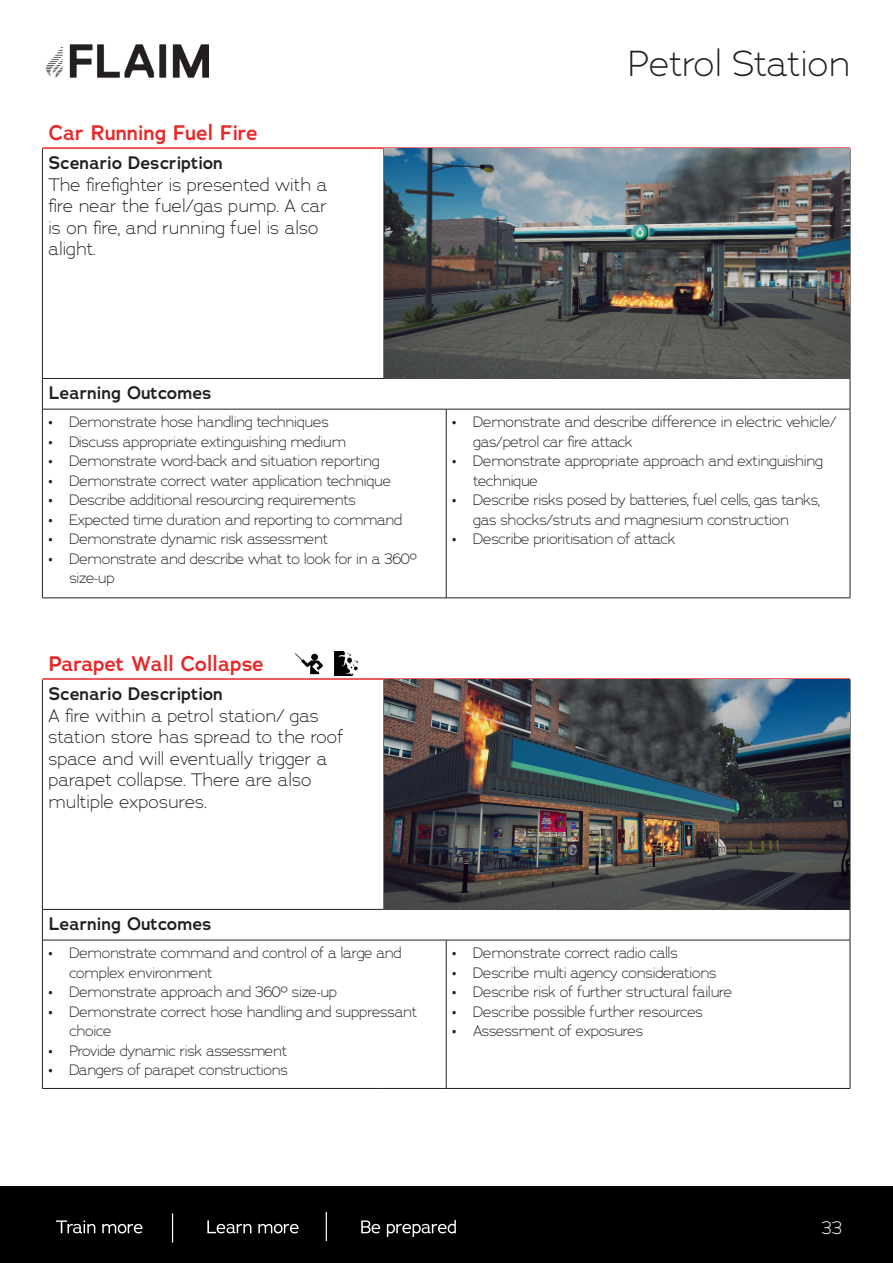
<style>
.page{position:relative;width:893px;height:1263px;background:#fff}
.page>*{position:absolute;margin:0;border:0;box-sizing:border-box;transform-origin:0 0}
.t1{font:300 36px "Adrianna";color:#231f20}
.t2{font:600 21px "Adrianna";color:#e82829}
.t3{font:300 18px/21.6px "Adrianna";color:#231f20}
.t4{font:600 18px "Adrianna";color:#231f20}
.t5{font:300 18px "Adrianna";color:#fff}
.t6{font:300 15px/19.5px "Adrianna";letter-spacing:-.025em;color:#231f20}
</style>
<div class="page">
<img style="left:47px;top:44px;width:161px;height:33px">
<hr style="left:42px;top:147px;width:342px;height:2px;background:#e82829">
<hr style="left:384px;top:147px;width:62px;height:2px;background:#e82829">
<hr style="left:446px;top:147px;width:404px;height:2px;background:#e82829">
<hr style="left:42px;top:149px;width:1px;height:229px;background:#231f20">
<hr style="left:850px;top:149px;width:1px;height:229px;background:#231f20">
<hr style="left:42px;top:378px;width:342px;height:1px;background:#231f20">
<hr style="left:42px;top:379px;width:1px;height:30px;background:#231f20">
<hr style="left:850px;top:379px;width:1px;height:30px;background:#231f20">
<hr style="left:42px;top:409px;width:342px;height:1px;background:#231f20">
<hr style="left:42px;top:409px;width:1px;height:189px;background:#231f20">
<hr style="left:384px;top:409px;width:62px;height:1px;background:#231f20">
<hr style="left:446px;top:409px;width:404px;height:1px;background:#231f20">
<hr style="left:446px;top:409px;width:1px;height:189px;background:#231f20">
<hr style="left:850px;top:409px;width:1px;height:189px;background:#231f20">
<hr style="left:42px;top:598px;width:342px;height:1px;background:#231f20">
<hr style="left:384px;top:598px;width:62px;height:1px;background:#231f20">
<hr style="left:446px;top:598px;width:404px;height:1px;background:#231f20">
<hr style="left:42px;top:678px;width:342px;height:2px;background:#e82829">
<hr style="left:384px;top:678px;width:62px;height:2px;background:#e82829">
<hr style="left:446px;top:678px;width:404px;height:2px;background:#e82829">
<hr style="left:42px;top:680px;width:1px;height:229px;background:#231f20">
<hr style="left:850px;top:680px;width:1px;height:229px;background:#231f20">
<hr style="left:42px;top:909px;width:342px;height:1px;background:#231f20">
<hr style="left:42px;top:909px;width:1px;height:31px;background:#231f20">
<hr style="left:850px;top:909px;width:1px;height:31px;background:#231f20">
<hr style="left:42px;top:940px;width:342px;height:1px;background:#231f20">
<hr style="left:42px;top:940px;width:1px;height:148px;background:#231f20">
<hr style="left:384px;top:940px;width:62px;height:1px;background:#231f20">
<hr style="left:446px;top:940px;width:404px;height:1px;background:#231f20">
<hr style="left:446px;top:940px;width:1px;height:148px;background:#231f20">
<hr style="left:850px;top:940px;width:1px;height:148px;background:#231f20">
<hr style="left:42px;top:1088px;width:342px;height:1px;background:#231f20">
<hr style="left:384px;top:1088px;width:62px;height:1px;background:#231f20">
<hr style="left:446px;top:1088px;width:404px;height:1px;background:#231f20">
<img style="left:384px;top:149px;width:466px;height:230px">
<img style="left:384px;top:680px;width:466px;height:230px">
<img style="left:335px;top:651px;width:22px;height:24px">
<img style="left:293px;top:653px;width:31px;height:26px">
<div style="left:0;top:1186px;width:893px;height:77px;background:#000"></div>
<svg style="left:207px;top:1220px;width:44px;height:13px"></svg>
<svg style="left:258px;top:1224px;width:41px;height:9px"></svg>
<svg style="left:361px;top:1220px;width:19px;height:13px"></svg>
<svg style="left:387px;top:1220px;width:69px;height:17px"></svg>
<svg style="left:56px;top:1220px;width:39px;height:13px"></svg>
<svg style="left:102px;top:1224px;width:40px;height:9px"></svg>
<svg style="left:172px;top:1213px;width:1px;height:29px"></svg>
<svg style="left:326px;top:1212px;width:1px;height:29px"></svg>
<p class="t2" style="left:48px;top:119px;width:211px">Car Running Fuel Fire</p>
<p class="t4" style="left:48px;top:151px;width:176px">Scenario Description</p>
<p class="t3" style="left:48px;top:173px;width:280px">The firefighter is presented with a</p>
<p class="t3" style="left:48px;top:195px;width:280px">fire near the fuel/gas pump. A car</p>
<p class="t3" style="left:48px;top:216px;width:272px">is on fire, and running fuel is also</p>
<p class="t3" style="left:48px;top:238px;width:49px">alight.</p>
<p class="t1" style="left:628px;top:41px;width:224px">Petrol Station</p>
<p class="t4" style="left:48px;top:381px;width:165px">Learning Outcomes</p>
<p class="t6" style="left:48px;top:412px;width:282px">• Demonstrate hose handling techniques</p>
<p class="t6" style="left:48px;top:431px;width:299px">• Discuss appropriate extinguishing medium</p>
<p class="t6" style="left:48px;top:451px;width:333px">• Demonstrate word-back and situation reporting</p>
<p class="t6" style="left:48px;top:470px;width:344px">• Demonstrate correct water application technique</p>
<p class="t6" style="left:48px;top:490px;width:309px">• Describe additional resourcing requirements</p>
<p class="t6" style="left:48px;top:509px;width:356px">• Expected time duration and reporting to command</p>
<p class="t6" style="left:48px;top:529px;width:281px">• Demonstrate dynamic risk assessment</p>
<p class="t6" style="left:69px;top:548px;width:349px;text-indent:-21px">• Demonstrate and describe what to look for in a 360º size-up</p>
<p class="t2" style="left:48px;top:650px;width:217px">Parapet Wall Collapse</p>
<p class="t4" style="left:48px;top:682px;width:176px">Scenario Description</p>
<p class="t3" style="left:48px;top:704px;width:297px">A fire within a petrol station/ gas station store has spread to the roof space and will eventually trigger a parapet collapse. There are also multiple exposures.</p>
<p class="t6" style="left:473px;top:412px;width:365px;text-indent:-21px">• Demonstrate and describe difference in electric vehicle/ gas/petrol car fire attack</p>
<p class="t6" style="left:473px;top:451px;width:351px;text-indent:-21px">• Demonstrate appropriate approach and extinguishing technique</p>
<p class="t6" style="left:473px;top:490px;width:348px;text-indent:-21px">• Describe risks posed by batteries, fuel cells, gas tanks, gas shocks/struts and magnesium construction</p>
<p class="t6" style="left:452px;top:529px;width:225px">• Describe prioritisation of attack</p>
<p class="t4" style="left:48px;top:912px;width:165px">Learning Outcomes</p>
<p class="t6" style="left:69px;top:943px;width:334px;text-indent:-21px">• Demonstrate command and control of a large and complex environment</p>
<p class="t6" style="left:48px;top:982px;width:291px">• Demonstrate approach and 360º size-up</p>
<p class="t6" style="left:69px;top:1001px;width:349px;text-indent:-21px">• Demonstrate correct hose handling and suppressant choice</p>
<p class="t6" style="left:48px;top:1040px;width:240px">• Provide dynamic risk assessment</p>
<p class="t6" style="left:48px;top:1060px;width:241px">• Dangers of parapet constructions</p>
<p class="t6" style="left:452px;top:943px;width:227px">• Demonstrate correct radio calls</p>
<p class="t6" style="left:452px;top:962px;width:266px">• Describe multi agency considerations</p>
<p class="t6" style="left:452px;top:982px;width:282px">• Describe risk of further structural failure</p>
<p class="t6" style="left:452px;top:1001px;width:252px">• Describe possible further resources</p>
<p class="t6" style="left:452px;top:1021px;width:193px">• Assessment of exposures</p>
<p class="t5" style="left:821px;top:1216px;width:22px">33</p>
</div>
